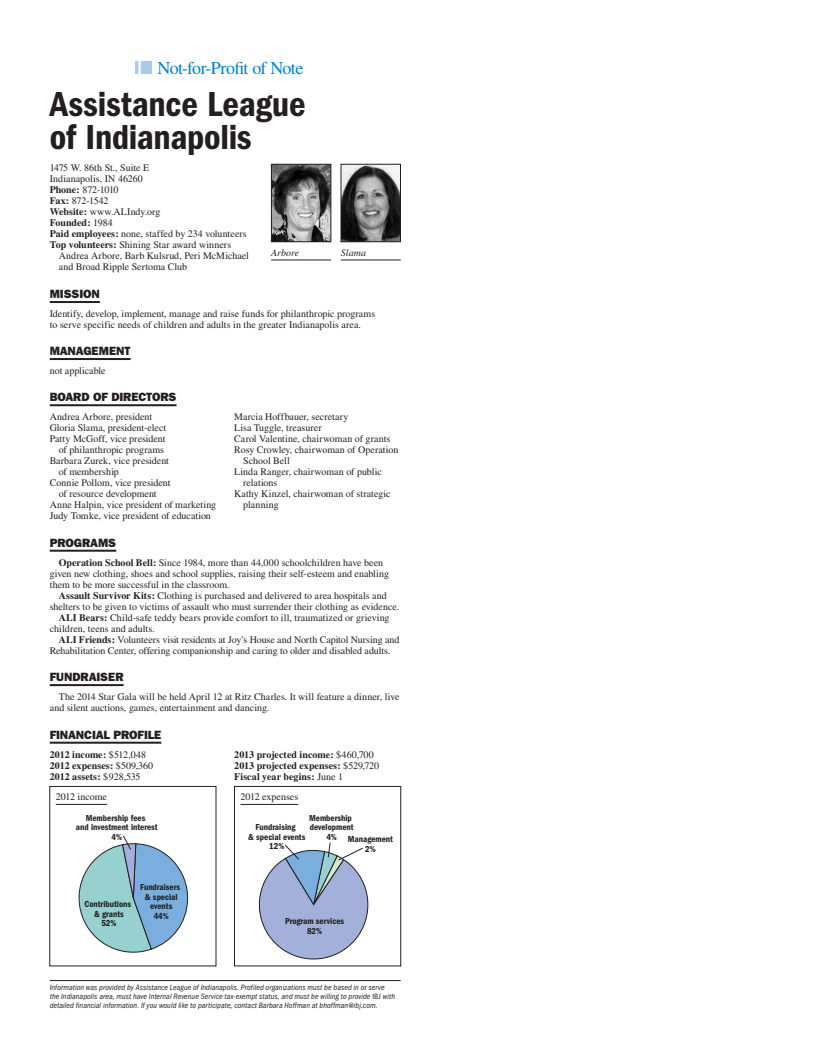
<style>
.page{position:relative;width:819px;height:1044px;background:#fff}
.page>*{position:absolute;margin:0;border:0;box-sizing:border-box;transform-origin:0 0}
.t1{font:600 condensed 36px/33px "Franklin Gothic";letter-spacing:-.01em;color:#231f20}
.t2{font:18px "Times";letter-spacing:-.03em;color:#0080c7}
.t3{font:800 12px "Franklin Gothic";letter-spacing:-.005em;color:#231f20}
.t4{font:10px/11px "Times";color:#231f20}
.t5{font:700 10px/11px "Times";letter-spacing:.005em;color:#231f20}
.t6{font:italic 10px "Times";letter-spacing:.005em;color:#231f20}
.t7{font:600 condensed 9px/9.5px "Franklin Gothic";color:#231f20;text-align:center}
.t8{font:italic condensed 8px/9px "Franklin Gothic";letter-spacing:.005em;color:#231f20}
.s1{font-weight:700}
.s2{font-weight:400}
.s3{font-style:normal}
</style>
<div class="page">
<div style="left:135px;top:61px;width:16px;height:13px;background:#accbea"></div>
<hr style="left:138px;top:60px;width:3px;height:15px;background:#fff">
<hr style="left:50px;top:301px;width:50px;height:2px;background:#231f20">
<hr style="left:50px;top:358px;width:81px;height:2px;background:#231f20">
<hr style="left:50px;top:404px;width:127px;height:2px;background:#231f20">
<hr style="left:50px;top:550px;width:66px;height:2px;background:#231f20">
<hr style="left:50px;top:684px;width:74px;height:2px;background:#231f20">
<hr style="left:50px;top:742px;width:111px;height:2px;background:#231f20">
<hr style="left:50px;top:980px;width:351px;height:1px;background:#231f20">
<svg style="left:78px;top:836px;width:111px;height:117px"></svg>
<svg style="left:258px;top:842px;width:111px;height:118px"></svg>
<div style="left:234px;top:786px;width:167px;height:180px;border:1px solid #231f20"></div>
<hr style="left:56px;top:804px;width:51px;height:1px;background:#231f20">
<hr style="left:240px;top:804px;width:58px;height:1px;background:#231f20">
<img style="left:343px;top:166px;width:56px;height:74px">
<div style="left:341px;top:164px;width:60px;height:78px;border:1px solid #231f20"></div>
<hr style="left:341px;top:260px;width:60px;height:1px;background:#231f20">
<img style="left:273px;top:166px;width:56px;height:74px">
<div style="left:271px;top:164px;width:60px;height:78px;border:1px solid #231f20"></div>
<hr style="left:271px;top:260px;width:60px;height:1px;background:#231f20">
<h2 class="t2" style="left:158px;top:58px;width:148px">Not-for-Profit of Note</h2>
<h1 class="t1" style="left:50px;top:88px;width:257px">Assistance League of Indianapolis</h1>
<p class="t4" style="left:50px;top:163px;width:199px">1475 W. 86th St., Suite E<br>Indianapolis, IN 46260<br><span class="s1">Phone:</span> 872-1010<br><span class="s1">Fax:</span> 872-1542<br><span class="s1">Website:</span> www.ALIndy.org<br><span class="s1">Founded:</span> 1984<br><span class="s1">Paid employees:</span> none, staffed by 234 volunteers<br><span class="s1">Top volunteers:</span> Shining Star award winners</p>
<p class="t4" style="left:59px;top:251px;width:192px">Andrea Arbore, Barb Kulsrud, Peri McMichael and Broad Ripple Sertoma Club</p>
<p class="t3" style="left:50px;top:287px;width:52px">MISSION</p>
<p class="t6" style="left:271px;top:247px;width:30px">Arbore</p>
<p class="t6" style="left:341px;top:247px;width:27px">Slama</p>
<p class="t4" style="left:50px;top:308px;width:327px">Identify, develop, implement, manage and raise funds for philanthropic programs to serve specific needs of children and adults in the greater Indianapolis area.</p>
<p class="t4" style="left:50px;top:365px;width:57px">not applicable</p>
<p class="t4" style="left:50px;top:412px;width:104px">Andrea Arbore, president</p>
<p class="t4" style="left:50px;top:423px;width:118px">Gloria Slama, president-elect</p>
<p class="t4" style="left:50px;top:434px;width:117px">Patty McGoff, vice president</p>
<p class="t4" style="left:59px;top:445px;width:107px">of philanthropic programs</p>
<p class="t4" style="left:50px;top:456px;width:121px">Barbara Zurek, vice president</p>
<p class="t4" style="left:59px;top:467px;width:62px">of membership</p>
<p class="t4" style="left:50px;top:478px;width:122px">Connie Pollom, vice president</p>
<p class="t4" style="left:59px;top:489px;width:100px">of resource development</p>
<p class="t4" style="left:50px;top:500px;width:168px">Anne Halpin, vice president of marketing</p>
<p class="t4" style="left:50px;top:511px;width:163px">Judy Tomke, vice president of education</p>
<p class="t3" style="left:50px;top:344px;width:82px">MANAGEMENT</p>
<p class="t3" style="left:50px;top:390px;width:128px">BOARD OF DIRECTORS</p>
<p class="t4" style="left:234px;top:412px;width:116px">Marcia Hoffbauer, secretary</p>
<p class="t4" style="left:234px;top:423px;width:89px">Lisa Tuggle, treasurer</p>
<p class="t4" style="left:234px;top:434px;width:158px">Carol Valentine, chairwoman of grants</p>
<p class="t4" style="left:234px;top:445px;width:166px">Rosy Crowley, chairwoman of Operation</p>
<p class="t4" style="left:243px;top:456px;width:48px">School Bell</p>
<p class="t4" style="left:234px;top:467px;width:149px">Linda Ranger, chairwoman of public</p>
<p class="t4" style="left:243px;top:478px;width:36px">relations</p>
<p class="t4" style="left:234px;top:489px;width:158px">Kathy Kinzel, chairwoman of strategic</p>
<p class="t4" style="left:243px;top:500px;width:37px">planning</p>
<p class="t3" style="left:50px;top:536px;width:68px">PROGRAMS</p>
<p class="t4" style="left:50px;top:557px;width:341px;text-indent:9px"><span class="s1">Operation School Bell:</span> Since 1984, more than 44,000 schoolchildren have been given new clothing, shoes and school supplies, raising their self-esteem and enabling them to be more successful in the classroom.</p>
<p class="t4" style="left:59px;top:590px;width:330px"><span class="s1">Assault Survivor Kits:</span> Clothing is purchased and delivered to area hospitals and</p>
<p class="t4" style="left:50px;top:601px;width:351px">shelters to be given to victims of assault who must surrender their clothing as evidence.</p>
<p class="t4" style="left:59px;top:612px;width:332px"><span class="s1">ALI Bears:</span> Child-safe teddy bears provide comfort to ill, traumatized or grieving</p>
<p class="t4" style="left:50px;top:623px;width:106px">children, teens and adults.</p>
<p class="t4" style="left:59px;top:634px;width:342px"><span class="s1">ALI Friends:</span> Volunteers visit residents at Joy’s House and North Capitol Nursing and</p>
<p class="t4" style="left:50px;top:645px;width:342px">Rehabilitation Center, offering companionship and caring to older and disabled adults.</p>
<p class="t4" style="left:50px;top:691px;width:351px;text-indent:9px">The 2014 Star Gala will be held April 12 at Ritz Charles. It will feature a dinner, live and silent auctions, games, entertainment and dancing.</p>
<p class="t5" style="left:50px;top:749px;width:105px">2012 income: <span class="s2">$512,048<br></span>2012 expenses: <span class="s2">$509,360<br></span>2012 assets: <span class="s2">$928,535</span></p>
<p class="t5" style="left:234px;top:749px;width:147px">2013 projected income: <span class="s2">$460,700<br></span>2013 projected expenses: <span class="s2">$529,720<br></span>Fiscal year begins: <span class="s2">June 1</span></p>
<p class="t3" style="left:50px;top:670px;width:75px">FUNDRAISER</p>
<p class="t3" style="left:50px;top:728px;width:113px">FINANCIAL PROFILE</p>
<p class="t4" style="left:56px;top:791px;width:53px">2012 income</p>
<p class="t4" style="left:240px;top:791px;width:59px">2012 expenses</p>
<p class="t7" style="left:76px;top:813px;width:83px">Membership fees<br>and investment interest<br>4%</p>
<p class="t7" style="left:49px;top:827px;width:61px">Membership fees</p>
<p class="t7" style="left:140px;top:883px;width:42px">Fundraisers &amp; special events<br>44%</p>
<p class="t7" style="left:103px;top:896px;width:42px">Fundraisers</p>
<p class="t7" style="left:85px;top:900px;width:48px">Contributions &amp; grants<br>52%</p>
<p class="t7" style="left:285px;top:809px;width:59px">Fundraising<br>&amp; special events<br>12%</p>
<p class="t7" style="left:248px;top:823px;width:59px">Fundraising<br>&amp; special events<br>12%</p>
<p class="t7" style="left:309px;top:813px;width:46px">Membership development<br>4%</p>
<p class="t7" style="left:348px;top:835px;width:47px">Management<br>2%</p>
<p class="t7" style="left:285px;top:917px;width:61px">Program services<br>82%</p>
<p class="t8" style="left:50px;top:983px;width:347px">Information was provided by Assistance League of Indianapolis. Profiled organizations must be based in or serve the Indianapolis area, must have Internal Revenue Service tax-exempt status, and must be willing to provide <span class="s3">IBJ</span> with detailed financial information. If you would like to participate, contact Barbara Hoffman at bhoffman@ibj.com.</p>
</div>
